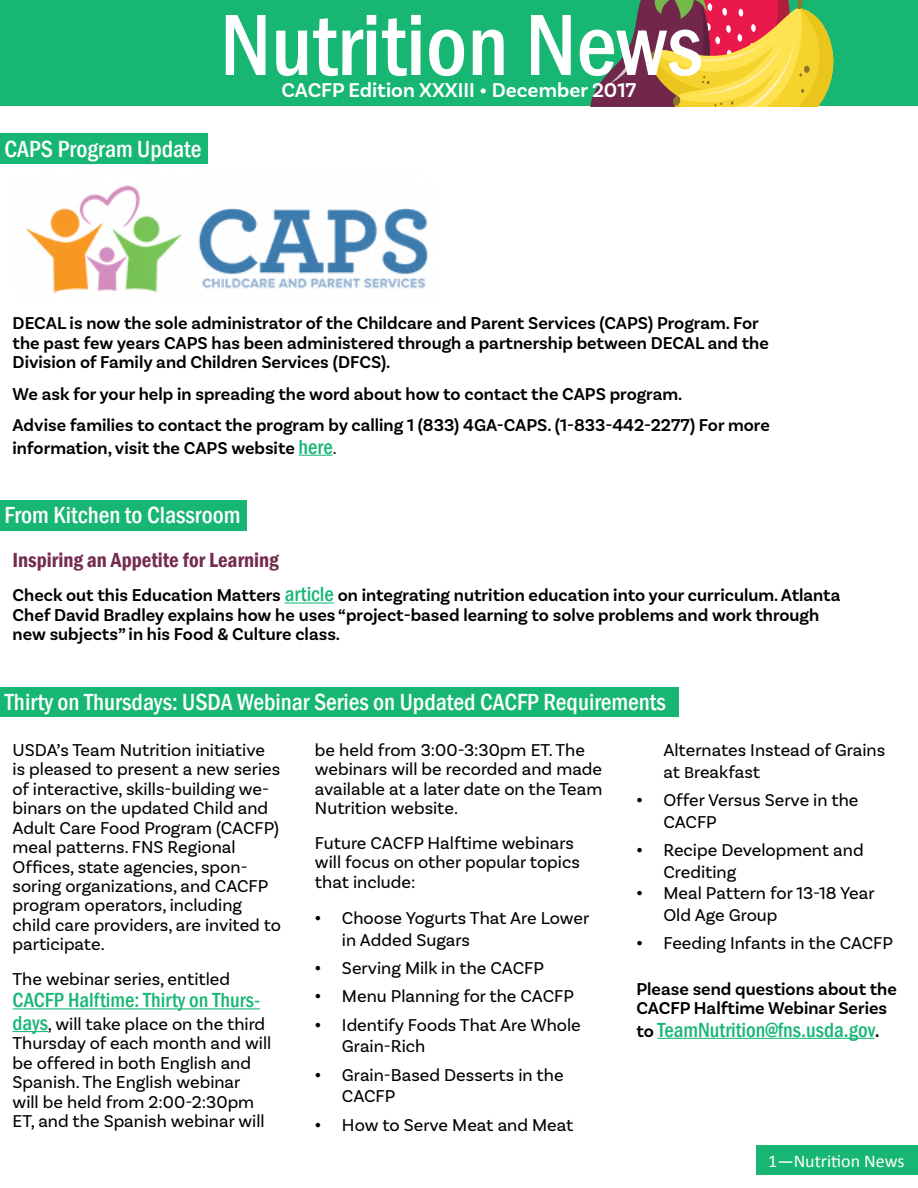
<style>
.page{position:relative;width:918px;height:1188px;background:#fff}
.page>*{position:absolute;margin:0;border:0;box-sizing:border-box;transform-origin:0 0}
.t1{font:500 condensed 90px "Franklin Gothic";color:#fff}
.t2{font:500 condensed 24px "Franklin Gothic";color:#fff}
.t3{font:500 condensed 21px "Franklin Gothic";color:#17b673}
.t4{font:600 21px "Basic Sans";color:#fff}
.t5{font:600 condensed 21px "Franklin Gothic";color:#752d4f}
.t6{font:18px/19.4px "Basic Sans";color:#000}
.t7{font:600 18px/19.4px "Basic Sans";color:#000}
.t8{font:18px "Calibri";color:#fff}
.s1{font-family:"Franklin Gothic";font-weight:500;font-stretch:condensed;font-size:21px;color:#17b673}
.s2{font-family:"Calibri";font-weight:400}
.s3{font-family:"Times New Roman"}
.s4{font-size:16.5px}
.s5{font-family:"Basic Sans";font-weight:600;font-stretch:normal;font-size:18px;color:#000}
.s6{color:#000}
</style>
<div class="page">
<div style="left:0;top:0;width:918px;height:106px;background:#17b673"></div>
<svg style="left:590px;top:0;width:243px;height:106px"></svg>
<div style="left:756px;top:1145px;width:156px;height:29px;background:#17b673"></div>
<div style="left:762px;top:1145px;width:156px;height:29px;background:#17b673"></div>
<img style="left:25px;top:185px;width:403px;height:109px">
<div style="left:0;top:133px;width:207px;height:31px;background:#17b673"></div>
<div style="left:0;top:500px;width:246px;height:30px;background:#17b673"></div>
<div style="left:0;top:687px;width:679px;height:30px;background:#17b673"></div>
<hr style="left:299px;top:455px;width:34px;height:1px;background:#17b673">
<hr style="left:285px;top:602px;width:49px;height:2px;background:#17b673">
<hr style="left:13px;top:1008px;width:247px;height:1px;background:#17b673">
<hr style="left:13px;top:1031px;width:35px;height:1px;background:#17b673">
<hr style="left:657px;top:1038px;width:218px;height:1px;background:#17b673">
<h2 class="t2" style="left:4px;top:133px;width:199px">CAPS Program Update</h2>
<h1 class="t1" style="left:220px;top:-14px;width:484px">Nutrition News</h1>
<p class="t4" style="left:282px;top:77px;width:356px">CACFP Edition XXXIII • December 2017</p>
<p class="t7" style="left:13px;top:314px;width:758px">DECAL is now the sole administrator of the Childcare and Parent Services (CAPS) Program. For the past few years CAPS has been administered through a partnership between DECAL and the<br>Division of Family and Children Services (DFCS).</p>
<p class="t7" style="left:13px;top:378px;width:759px;line-height:31.5px">We ask for your help in spreading the word about how to contact the CAPS program.<br>Advise families to contact the program by calling 1 (833) 4GA-CAPS. (1-833-442-2277) For more</p>
<p class="t7" style="left:13px;top:438px;width:326px">information, visit the CAPS website <span class="s1">here</span><span class="s2">.</span></p>
<h2 class="t2" style="left:4px;top:500px;width:238px">From Kitchen to Classroom</h2>
<p class="t5" style="left:13px;top:546px;width:268px">Inspiring an Appetite for Learning</p>
<p class="t7" style="left:13px;top:586px;width:829px">Check out this Education Matters <span class="s1">article</span> on integrating nutrition education into your curriculum. Atlanta<br>Chef David Bradley explains how he uses “project-based learning to solve problems and work through new subjects” in his Food &amp; Culture class.</p>
<h2 class="t2" style="left:5px;top:687px;width:662px">Thirty on Thursdays: USDA Webinar Series on Updated CACFP Requirements</h2>
<p class="t6" style="left:13px;top:740px;width:270px">USDA’s Team Nutrition initiative is pleased to present a new series of interactive, skills-building we&shy;binars on the updated Child and<br>Adult Care Food Program (CACFP) meal patterns. FNS Regional<br>Offices, state agencies, spon&shy;soring organizations, and CACFP program operators, including child care providers, are invited to participate.</p>
<p class="t6" style="left:13px;top:969px;width:219px">The webinar series, entitled</p>
<p class="t3" style="left:13px;top:987px;width:249px">CACFP Halftime: Thirty on Thurs-</p>
<p class="t6" style="left:13px;top:1014px;width:260px"><span class="s1">days</span>, will take place on the third<br>Thursday of each month and will be offered in both English and<br>Spanish. The English webinar<br>will be held from 2:00-2:30pm<br>ET, and the Spanish webinar will</p>
<p class="t6" style="left:315px;top:740px;width:289px">be held from 3:00-3:30pm ET. The webinars will be recorded and made available at a later date on the Team<br>Nutrition website.</p>
<p class="t6" style="left:315px;top:833px;width:266px">Future CACFP Halftime webinars will focus on other popular topics that include:</p>
<p class="t6" style="left:342px;top:907px;width:249px;line-height:21.6px;text-indent:-27px"><span class="s3">•</span> Choose Yogurts That Are Lower in Added Sugars</p>
<p class="t6" style="left:315px;top:958px;width:230px"><span class="s3">•</span> Serving Milk in the CACFP</p>
<p class="t6" style="left:315px;top:987px;width:260px"><span class="s3">•</span> Menu Planning for the CACFP</p>
<p class="t6" style="left:342px;top:1014px;width:240px;line-height:21.6px;text-indent:-27px"><span class="s3">•</span> Identify Foods That Are Whole<br>Grain-Rich</p>
<p class="t6" style="left:342px;top:1064px;width:223px;line-height:21.6px;text-indent:-27px"><span class="s3">•</span> Grain-Based Desserts in the<br>CACFP</p>
<p class="t6" style="left:315px;top:1115px;width:260px"><span class="s3">•</span> How to Serve Meat and Meat</p>
<p class="t6" style="left:663px;top:739px;width:223px;line-height:21.6px">Alternates Instead of Grains at <span class="s4">B</span>reakfast</p>
<p class="t6" style="left:663px;top:789px;width:197px;line-height:21.6px;text-indent:-27px"><span class="s3">•</span> Offer Versus Serve in the<br>CACFP</p>
<p class="t6" style="left:663px;top:839px;width:202px;line-height:21.6px;text-indent:-27px"><span class="s3">•</span> Recipe Development and<br>Crediting</p>
<p class="t6" style="left:663px;top:882px;width:213px;line-height:21.6px;text-indent:-27px"><span class="s3">•</span> Meal Pattern for 13-18 Year<br>Old Age Group</p>
<p class="t6" style="left:636px;top:933px;width:258px"><span class="s3">•</span> Feeding Infants in the CACFP</p>
<p class="t7" style="left:636px;top:979px;width:262px">Please send questions about the<br>CACFP Halftime Webinar Series</p>
<p class="t3" style="left:636px;top:1016px;width:245px"><span class="s5">to</span> TeamNutrition@fns.usda.gov<span class="s6">.</span></p>
<p class="t8" style="left:768px;top:1149px;width:138px">1—Nutrition News</p>
</div>
